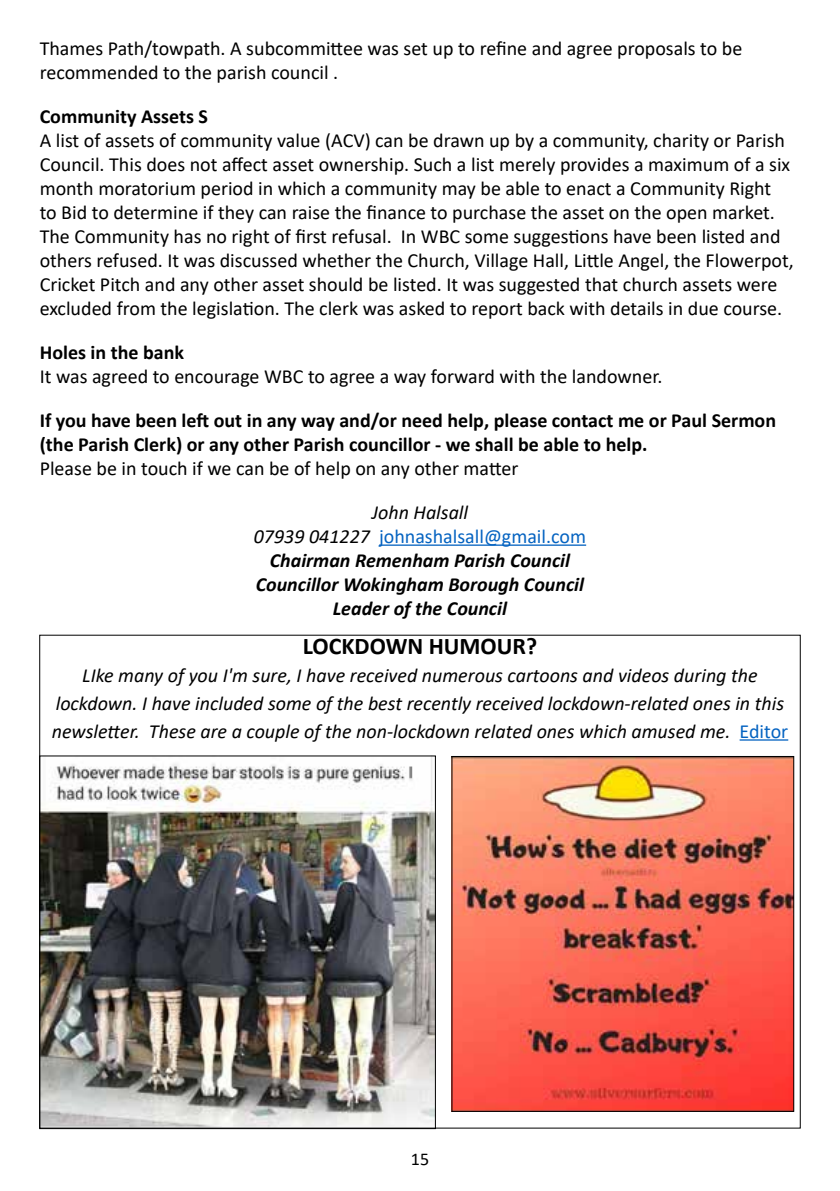
<style>
.page{position:relative;width:840px;height:1191px;background:#fff}
.page>*{position:absolute;margin:0;border:0;box-sizing:border-box;transform-origin:0 0}
.t1{font:700 24px "Calibri";color:#000}
.t2{font:20px/24px "Calibri";color:#000}
.t3{font:italic 20px/28px "Calibri";color:#000;text-align:center}
.t4{font:700 20px/24px "Calibri";color:#000}
.t5{font:italic 700 20px/24px "Calibri";color:#000;text-align:center}
.t6{font:18px "Calibri";color:#000}
.s1{font-weight:400}
.s2{font-weight:400;font-style:normal;color:#0563c1}
.s3{font-style:normal;color:#0563c1}
</style>
<div class="page">
<hr style="left:379px;top:544px;width:207px;height:2px;background:#0563c1">
<img style="left:453px;top:758px;width:338px;height:351px">
<img style="left:41px;top:757px;width:392px;height:369px">
<hr style="left:739px;top:739px;width:48px;height:1px;background:#0563c1">
<p class="t2" style="left:40px;top:36px;width:703px">Thames Path/towpath. A subcommittee was set up to refine and agree proposals to be recommended to the parish council .</p>
<p class="t4" style="left:40px;top:104px;width:170px">Community Assets S</p>
<p class="t2" style="left:40px;top:128px;width:755px">A list of assets of community value (ACV) can be drawn up by a community, charity or Parish Council. This does not affect asset ownership. Such a list merely provides a maximum of a six month moratorium period in which a community may be able to enact a Community Right<br>to Bid to determine if they can raise the finance to purchase the asset on the open market.<br>The Community has no right of first refusal. In WBC some suggestions have been listed and others refused. It was discussed whether the Church, Village Hall, Little Angel, the Flowerpot, Cricket Pitch and any other asset should be listed. It was suggested that church assets were excluded from the legislation. The clerk was asked to report back with details in due course.</p>
<p class="t4" style="left:40px;top:340px;width:146px">Holes in the bank</p>
<p class="t2" style="left:40px;top:364px;width:624px">It was agreed to encourage WBC to agree a way forward with the landowner.</p>
<p class="t4" style="left:40px;top:408px;width:737px">If you have been left out in any way and/or need help, please contact me or Paul Sermon (the Parish Clerk) or any other Parish councillor - we shall be able to help.</p>
<p class="t2" style="left:40px;top:456px;width:480px">Please be in touch if we can be of help on any other matter</p>
<p class="t5" style="left:254px;top:499px;width:333px"><span class="s1">John Halsall<br>07939 041227</span> <span class="s2">johnashalsall@gmail.com<br></span>Chairman Remenham Parish Council<br>Councillor Wokingham Borough Council<br>Leader of the Council</p>
<p class="t1" style="left:302px;top:629px;width:236px">LOCKDOWN HUMOUR?</p>
<p class="t3" style="left:52px;top:660px;width:737px">LIke many of you I'm sure, I have received numerous cartoons and videos during the lockdown. I have included some of the best recently received lockdown-related ones in this newsletter. These are a couple of the non-lockdown related ones which amused me. <span class="s3">Editor</span></p>
<p class="t6" style="left:410px;top:1146px;width:20px">15</p>
</div>
